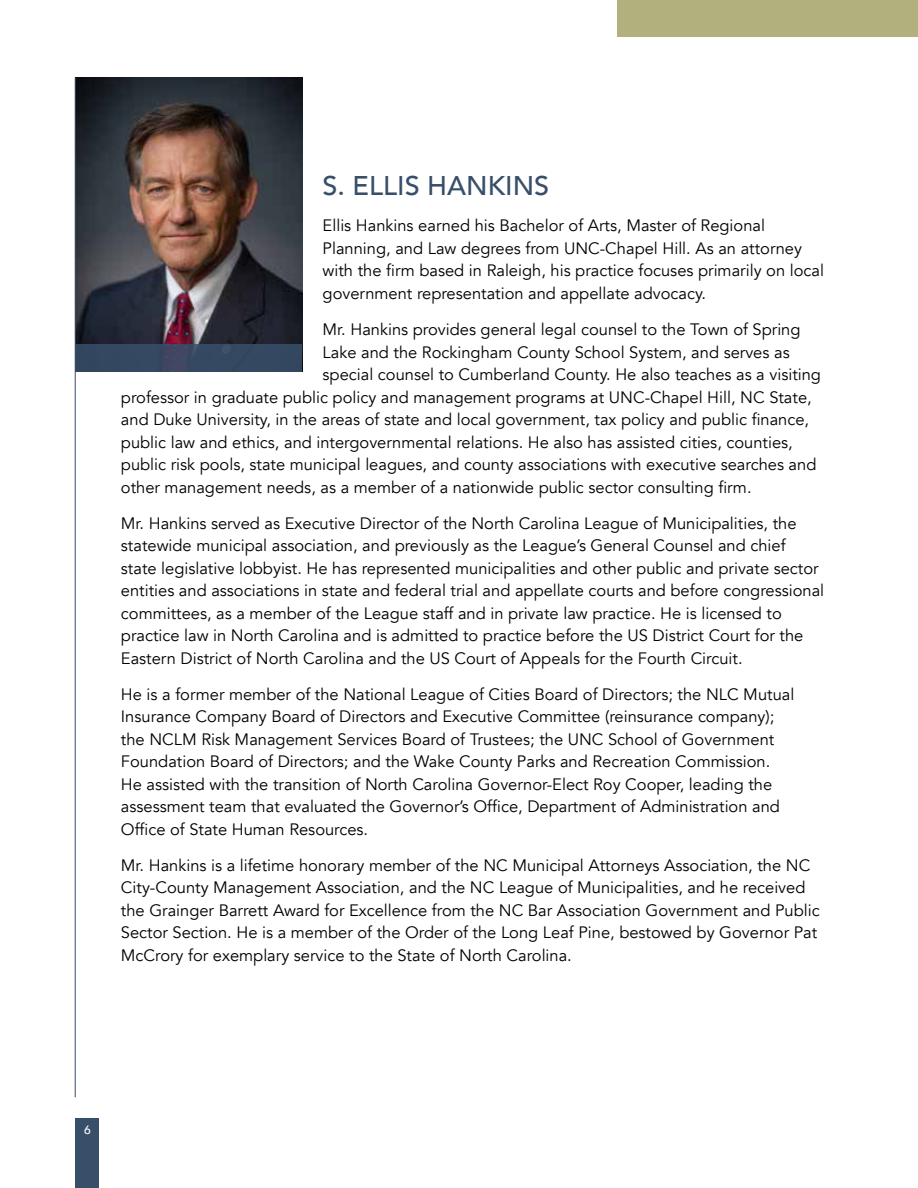
<style>
.page{position:relative;width:918px;height:1188px;background:#fff}
.page>*{position:absolute;margin:0;border:0;box-sizing:border-box;transform-origin:0 0}
.t1{font:500 27px "Avenir";color:#384f6a}
.t2{font:16.5px/22.5px "Avenir";color:#000}
.t3{font:500 12px "Avenir";color:#fff}
</style>
<div class="page">
<img style="left:76px;top:78px;width:226px;height:267px">
<svg style="left:76px;top:345px;width:226px;height:27px;background:#354760"></svg>
<hr style="left:75px;top:78px;width:1px;height:1019px;background:#384f6a">
<div style="left:76px;top:1119px;width:23px;height:69px;background:#384f6a"></div>
<div style="left:618px;top:0;width:300px;height:37px;background:#b2b17d"></div>
<h1 class="t1" style="left:323px;top:163px;width:228px">S. ELLIS HANKINS</h1>
<p class="t2" style="left:323px;top:215px;width:503px">Ellis Hankins earned his Bachelor of Arts, Master of Regional Planning, and Law degrees from UNC-Chapel Hill. As an attorney with the firm based in Raleigh, his practice focuses primarily on local government representation and appellate advocacy.</p>
<p class="t2" style="left:323px;top:318px;width:479px">Mr. Hankins provides general legal counsel to the Town of Spring</p>
<p class="t2" style="left:323px;top:341px;width:469px">Lake and the Rockingham County School System, and serves as</p>
<p class="t2" style="left:323px;top:363px;width:500px">special counsel to Cumberland County. He also teaches as a visiting</p>
<p class="t2" style="left:121px;top:386px;width:692px">professor in graduate public policy and management programs at UNC-Chapel Hill, NC State,</p>
<p class="t2" style="left:121px;top:408px;width:690px">and Duke University, in the areas of state and local government, tax policy and public finance,</p>
<p class="t2" style="left:121px;top:431px;width:673px">public law and ethics, and intergovernmental relations. He also has assisted cities, counties,</p>
<p class="t2" style="left:121px;top:453px;width:697px">public risk pools, state municipal leagues, and county associations with executive searches and</p>
<p class="t2" style="left:121px;top:476px;width:632px">other management needs, as a member of a nationwide public sector consulting firm.</p>
<p class="t2" style="left:121px;top:512px;width:705px">Mr. Hankins served as Executive Director of the North Carolina League of Municipalities, the statewide municipal association, and previously as the League’s General Counsel and chief state legislative lobbyist. He has represented municipalities and other public and private sector entities and associations in state and federal trial and appellate courts and before congressional committees, as a member of the League staff and in private law practice. He is licensed to practice law in North Carolina and is admitted to practice before the US District Court for the Eastern District of North Carolina and the US Court of Appeals for the Fourth Circuit.</p>
<p class="t2" style="left:121px;top:683px;width:675px">He is a former member of the National League of Cities Board of Directors; the NLC Mutual Insurance Company Board of Directors and Executive Committee (reinsurance company); the NCLM Risk Management Services Board of Trustees; the UNC School of Government Foundation Board of Directors; and the Wake County Parks and Recreation Commission.<br>He assisted with the transition of North Carolina Governor-Elect Roy Cooper, leading the assessment team that evaluated the Governor’s Office, Department of Administration and Office of State Human Resources.</p>
<p class="t2" style="left:121px;top:854px;width:700px">Mr. Hankins is a lifetime honorary member of the NC Municipal Attorneys Association, the NC City-County Management Association, and the NC League of Municipalities, and he received the Grainger Barrett Award for Excellence from the NC Bar Association Government and Public Sector Section. He is a member of the Order of the Long Leaf Pine, bestowed by Governor Pat McCrory for exemplary service to the State of North Carolina.</p>
<p class="t3" style="left:84px;top:1119px;width:8px">6</p>
</div>
